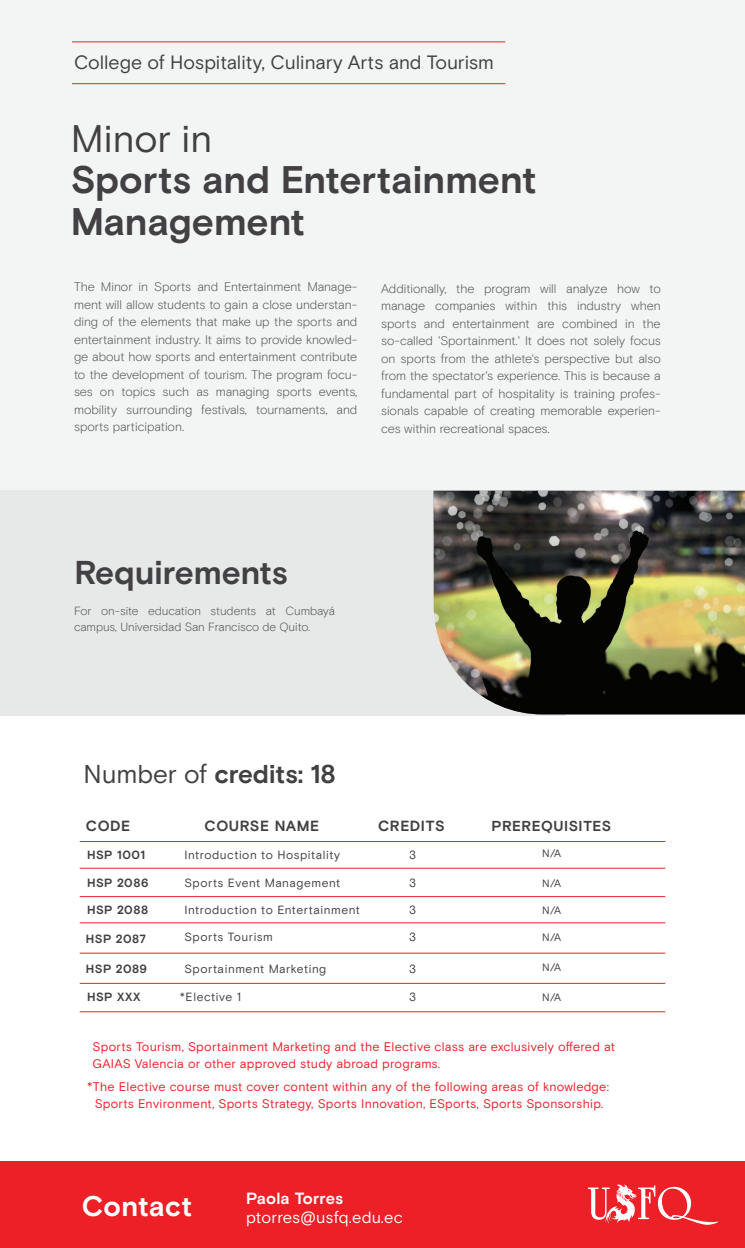
<style>
.page{position:relative;width:745px;height:1248px;background:#fff}
.page>*{position:absolute;margin:0;border:0;box-sizing:border-box;transform-origin:0 0}
.t1{font:700 38.38px/41.5px "Basis Grotesque Pro";letter-spacing:-.005em;color:#424042}
.t2{font:38.38px "Basis Grotesque Pro";color:#424042}
.t3{font:700 33px "Basis Grotesque Pro";letter-spacing:-.005em;color:#424042}
.t4{font:700 28.38px "Basis Grotesque Pro";letter-spacing:.005em;color:#fff}
.t5{font:700 25.88px "Basis Grotesque Pro";letter-spacing:-.01em;color:#424042}
.t6{font:19.25px "Basis Grotesque Pro";color:#424042}
.t7{font:16.25px "Basis Grotesque Pro";color:#fff}
.t8{font:700 16.25px "Basis Grotesque Pro";letter-spacing:.005em;color:#fff}
.t9{font:700 14.75px "Basis Grotesque Pro";letter-spacing:.035em;color:#424042}
.t10{font:700 14.5px "Basis Grotesque Pro";letter-spacing:.04em;color:#424042}
.t11{font:300 12.5px/17.5px "Basis Grotesque Pro";letter-spacing:-.005em;color:#58595b;text-align:justify}
.t12{font:12.5px/17.5px "Basis Grotesque Pro";letter-spacing:.015em;color:#ed1f27;text-align:center}
.t13{font:11.88px "Basis Grotesque Pro";letter-spacing:.045em;color:#424042}
.t14{font:300 11.88px/16.2px "Basis Grotesque Pro";letter-spacing:-.01em;color:#58595b}
.t15{font:700 11.88px "Basis Grotesque Pro";letter-spacing:.035em;color:#424042}
.t16{font:10.62px "Basis Grotesque Pro";color:#424042}
.s1{font-weight:400}
</style>
<div class="page">
<div style="left:0;top:0;width:744px;height:544px;background:#f3f5f5"></div>
<hr style="left:72px;top:83px;width:433px;height:1px;background:#ed1f27">
<hr style="left:72px;top:42px;width:433px;height:1px;background:#ed1f27">
<hr style="left:80px;top:841px;width:584px;height:1px;background:#ed1f27">
<hr style="left:80px;top:868px;width:584px;height:1px;background:#ed1f27">
<hr style="left:80px;top:896px;width:584px;height:1px;background:#ed1f27">
<hr style="left:80px;top:923px;width:584px;height:1px;background:#ed1f27">
<hr style="left:80px;top:953px;width:584px;height:1px;background:#ed1f27">
<hr style="left:80px;top:983px;width:584px;height:1px;background:#ed1f27">
<hr style="left:80px;top:1011px;width:584px;height:1px;background:#ed1f27">
<div style="left:0;top:1161px;width:744px;height:87px;background:#ed1f27"></div>
<svg style="left:588px;top:1184px;width:129px;height:41px"></svg>
<div style="left:0;top:490px;width:565px;height:225px;background:#e7e9e9"></div>
<img style="left:433px;top:491px;width:311px;height:223px">
<h3 class="t6" style="left:74px;top:51px;width:421px">College of Hospitality, Culinary Arts and Tourism</h3>
<h1 class="t2" style="left:71px;top:116px;width:143px">Minor in</h1>
<h1 class="t1" style="left:71px;top:161px;width:466px">Sports and Entertainment<br>Management</h1>
<p class="t11" style="left:74px;top:278px;width:285px">The Minor in Sports and Entertainment Manage&shy;ment will allow students to gain a close understan&shy;ding of the elements that make up the sports and entertainment industry. It aims to provide knowled&shy;ge about how sports and entertainment contribute to the development of tourism. The program focu&shy;ses on topics such as managing sports events, mobility surrounding festivals, tournaments, and sports participation.</p>
<p class="t11" style="left:381px;top:280px;width:281px">Additionally, the program will analyze how to manage companies within this industry when sports and entertainment are combined in the so-called 'Sportainment.' It does not solely focus on sports from the athlete's perspective but also from the spectator's experience. This is because a fundamental part of hospitality is training profes&shy;sionals capable of creating memorable experien&shy;ces within recreational spaces.</p>
<h2 class="t3" style="left:74px;top:553px;width:215px">Requirements</h2>
<p class="t14" style="left:74px;top:603px;width:262px">For on-site education students at Cumbayá campus, Universidad San Francisco de Quito.</p>
<h3 class="t5" style="left:84px;top:759px;width:253px"><span class="s1">Number of</span> credits: 18</h3>
<p class="t9" style="left:86px;top:818px;width:46px">CODE</p>
<p class="t9" style="left:204px;top:818px;width:116px">COURSE NAME</p>
<p class="t9" style="left:378px;top:818px;width:68px">CREDITS</p>
<p class="t10" style="left:491px;top:818px;width:121px">PREREQUISITES</p>
<p class="t15" style="left:87px;top:848px;width:59px">HSP 1001</p>
<p class="t15" style="left:87px;top:875px;width:63px">HSP 2086</p>
<p class="t15" style="left:87px;top:903px;width:62px">HSP 2088</p>
<p class="t15" style="left:86px;top:932px;width:62px">HSP 2087</p>
<p class="t15" style="left:86px;top:961px;width:63px">HSP 2089</p>
<p class="t13" style="left:184px;top:848px;width:157px">Introduction to Hospitality</p>
<p class="t13" style="left:184px;top:876px;width:157px">Sports Event Management</p>
<p class="t13" style="left:184px;top:903px;width:177px">Introduction to Entertainment</p>
<p class="t13" style="left:184px;top:930px;width:90px">Sports Tourism</p>
<p class="t13" style="left:184px;top:961px;width:143px">Sportainment Marketing</p>
<p class="t13" style="left:409px;top:848px;width:9px">3</p>
<p class="t13" style="left:409px;top:876px;width:9px">3</p>
<p class="t13" style="left:409px;top:903px;width:9px">3</p>
<p class="t13" style="left:409px;top:930px;width:9px">3</p>
<p class="t13" style="left:409px;top:961px;width:9px">3</p>
<p class="t16" style="left:542px;top:847px;width:20px">N/A</p>
<p class="t16" style="left:542px;top:877px;width:20px">N/A</p>
<p class="t16" style="left:542px;top:904px;width:20px">N/A</p>
<p class="t16" style="left:542px;top:932px;width:20px">N/A</p>
<p class="t16" style="left:542px;top:961px;width:20px">N/A</p>
<p class="t15" style="left:87px;top:990px;width:55px">HSP XXX</p>
<p class="t13" style="left:409px;top:990px;width:9px">3</p>
<p class="t13" style="left:180px;top:990px;width:63px">*Elective 1</p>
<p class="t16" style="left:542px;top:991px;width:20px">N/A</p>
<p class="t12" style="left:93px;top:1038px;width:523px;text-align:left">Sports Tourism, Sportainment Marketing and the Elective class are exclusively offered at<br>GAIAS Valencia or other approved study abroad programs.</p>
<p class="t12" style="left:87px;top:1078px;width:523px">*The Elective course must cover content within any of the following areas of knowledge:<br>Sports Environment, Sports Strategy, Sports Innovation, ESports, Sports Sponsorship.</p>
<h3 class="t4" style="left:82px;top:1190px;width:111px">Contact</h3>
<h3 class="t8" style="left:246px;top:1189px;width:98px">Paola Torres</h3>
<h3 class="t7" style="left:246px;top:1208px;width:158px">ptorres@usfq.edu.ec</h3>
</div>
